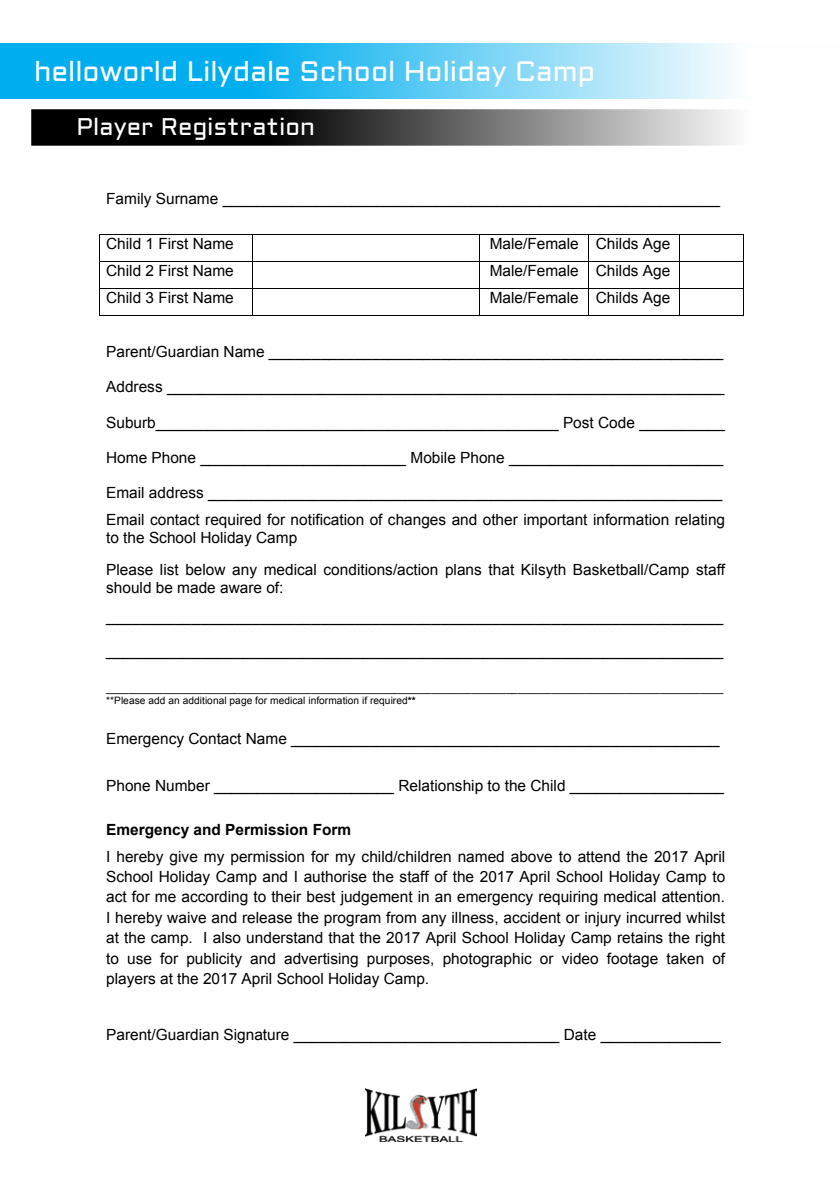
<style>
.page{position:relative;width:840px;height:1191px;background:#fff}
.page>*{position:absolute;margin:0;border:0;box-sizing:border-box;transform-origin:0 0}
.t1{font:28px "Aldrich";color:#fff}
.t2{font:24px "Aldrich";color:#fff}
.t3{font:15.4px/20.4px "Arial";color:#000}
.t4{font:10.2px/11.8px "Arial";letter-spacing:.005em;color:#000}
.s1{font-weight:700}
</style>
<div class="page">
<img style="left:365px;top:1089px;width:111px;height:52px">
<svg style="left:34px;top:112px;width:699px;height:31px;background:#505050"></svg>
<div style="left:31px;top:109px;width:805px;height:37px;border:2px solid #000"></div>
<svg style="left:0;top:43px;width:732px;height:56px;background:#50c7f3"></svg>
<hr style="left:99px;top:234px;width:152px;height:1px;background:#000">
<hr style="left:252px;top:234px;width:227px;height:1px;background:#000">
<hr style="left:479px;top:234px;width:109px;height:1px;background:#000">
<hr style="left:588px;top:234px;width:91px;height:1px;background:#000">
<hr style="left:680px;top:234px;width:62px;height:1px;background:#000">
<hr style="left:99px;top:261px;width:152px;height:1px;background:#000">
<hr style="left:252px;top:261px;width:227px;height:1px;background:#000">
<hr style="left:479px;top:261px;width:109px;height:1px;background:#000">
<hr style="left:588px;top:261px;width:91px;height:1px;background:#000">
<hr style="left:680px;top:261px;width:62px;height:1px;background:#000">
<hr style="left:99px;top:288px;width:152px;height:1px;background:#000">
<hr style="left:252px;top:288px;width:227px;height:1px;background:#000">
<hr style="left:479px;top:288px;width:109px;height:1px;background:#000">
<hr style="left:588px;top:288px;width:91px;height:1px;background:#000">
<hr style="left:680px;top:288px;width:62px;height:1px;background:#000">
<svg style="left:99px;top:235px;width:1px;height:80px"></svg>
<hr style="left:99px;top:315px;width:152px;height:1px;background:#000">
<hr style="left:252px;top:315px;width:227px;height:1px;background:#000">
<svg style="left:479px;top:235px;width:1px;height:80px"></svg>
<hr style="left:479px;top:315px;width:109px;height:1px;background:#000">
<svg style="left:588px;top:235px;width:1px;height:80px"></svg>
<hr style="left:588px;top:315px;width:91px;height:1px;background:#000">
<svg style="left:679px;top:234px;width:1px;height:82px"></svg>
<hr style="left:680px;top:315px;width:62px;height:1px;background:#000">
<h1 class="t1" style="left:34px;top:52px;width:562px">helloworld Lilydale School Holiday Camp</h1>
<h2 class="t2" style="left:76px;top:110px;width:240px">Player Registration</h2>
<p class="t3" style="left:106px;top:188px;width:615px">Family Surname __________________________________________________________</p>
<p class="t3" style="left:106px;top:233px;width:129px">Child 1 First Name</p>
<p class="t3" style="left:489px;top:233px;width:182px">Male/Female Childs Age</p>
<p class="t3" style="left:106px;top:260px;width:129px">Child 2 First Name</p>
<p class="t3" style="left:489px;top:260px;width:182px">Male/Female Childs Age</p>
<p class="t3" style="left:106px;top:287px;width:129px">Child 3 First Name</p>
<p class="t3" style="left:489px;top:287px;width:182px">Male/Female Childs Age</p>
<p class="t3" style="left:106px;top:341px;width:618px">Parent/Guardian Name _____________________________________________________</p>
<p class="t3" style="left:106px;top:377px;width:619px">Address _________________________________________________________________</p>
<p class="t3" style="left:106px;top:412px;width:620px">Suburb_______________________________________________ Post Code __________</p>
<p class="t3" style="left:106px;top:447px;width:618px">Home Phone ________________________ Mobile Phone _________________________</p>
<p class="t3" style="left:106px;top:480px;width:620px;line-height:26.4px">Email address ____________________________________________________________<br>Email contact required for notification of changes and other important information relating</p>
<p class="t3" style="left:106px;top:521px;width:620px;line-height:32.4px">to the School Holiday Camp<br>Please list below any medical conditions/action plans that Kilsyth Basketball/Camp staff</p>
<p class="t3" style="left:106px;top:572px;width:618px;line-height:29.6px">should be made aware of: ________________________________________________________________________</p>
<p class="t3" style="left:106px;top:640px;width:618px">________________________________________________________________________</p>
<p class="t4" style="left:106px;top:683px;width:618px">____________________________________________________________________________________________________________ **Please add an additional page for medical information if required<span class="s1">**</span></p>
<p class="t3" style="left:106px;top:729px;width:614px">Emergency Contact Name __________________________________________________</p>
<p class="t3" style="left:106px;top:775px;width:619px">Phone Number _____________________ Relationship to the Child __________________</p>
<p class="t3" style="left:106px;top:816px;width:620px;line-height:26.4px"><span class="s1">Emergency and Permission Form<br></span>I hereby give my permission for my child/children named above to attend the 2017 April</p>
<p class="t3" style="left:106px;top:866px;width:620px;text-align:justify">School Holiday Camp and I authorise the staff of the 2017 April School Holiday Camp to act for me according to their best judgement in an emergency requiring medical attention.<br>I hereby waive and release the program from any illness, accident or injury incurred whilst at the camp. I also understand that the 2017 April School Holiday Camp retains the right to use for publicity and advertising purposes, photographic or video footage taken of players at the 2017 April School Holiday Camp.</p>
<p class="t3" style="left:106px;top:1024px;width:615px">Parent/Guardian Signature _______________________________ Date ______________</p>
</div>
